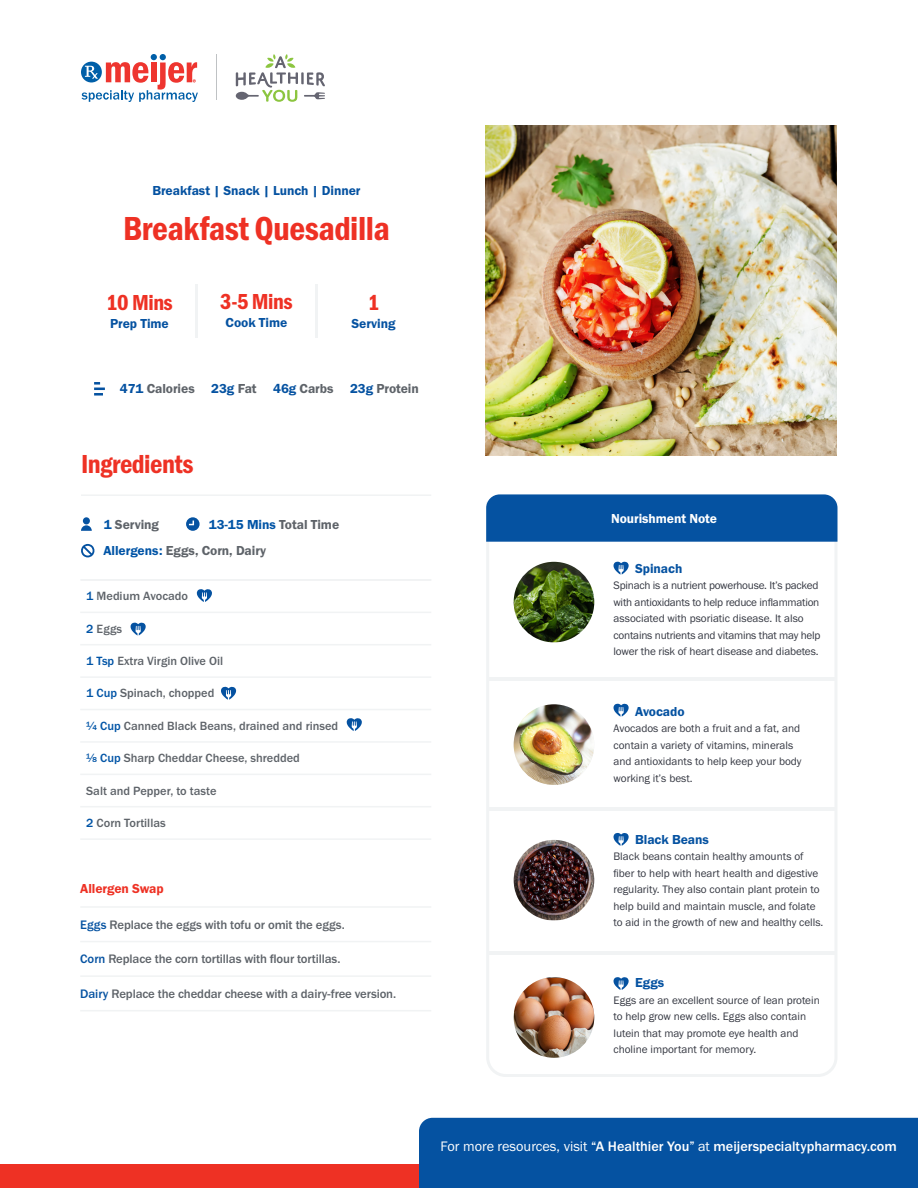
<style>
.page{position:relative;width:918px;height:1188px;background:#fff}
.page>*{position:absolute;margin:0;border:0;box-sizing:border-box;transform-origin:0 0}
.t1{font:34.5px "Franklin Gothic URW Con Dem";letter-spacing:-.015em;color:#ee3124}
.t2{font:27px "Franklin Gothic URW Con Dem";letter-spacing:-.02em;color:#ee3124}
.t3{font:22.5px "Franklin Gothic URW Con Dem";letter-spacing:-.02em;color:#ee3124}
.t4{font:500 14.25px "Franklin Gothic URW";color:#fff}
.t5{font:13.5px/26.7px "Franklin Gothic URW Dem";letter-spacing:-.005em;color:#5e6369}
.t6{font:13.5px "Franklin Gothic URW Dem";letter-spacing:-.005em;color:#0552a1}
.t7{font:13.5px "Franklin Gothic URW Dem";letter-spacing:-.005em;color:#fff}
.t8{font:13.5px "Franklin Gothic URW Dem";letter-spacing:-.005em;color:#ee3124}
.t9{font:500 12.75px "Franklin Gothic URW";letter-spacing:-.01em;color:#5e6369}
.t10{font:500 12.3px "Franklin Gothic URW";color:#5e6369}
.t11{font:11.25px/16.5px "Franklin Gothic URW Boo";color:#343741}
.t12{font:11.25px/16.5px "Franklin Gothic URW Boo";letter-spacing:-.02em;color:#343741}
.s1{color:#0552a1}
.s2{color:#0054a6}
.s3{font-family:"Franklin Gothic";color:#0054a6}
.s4{font-family:"Franklin Gothic URW Boo";font-weight:400}
</style>
<div class="page">
<div style="left:0;top:1164px;width:918px;height:24px;background:#ee3124"></div>
<div style="left:419px;top:1118px;width:499px;height:70px;background:#0552a1"></div>
<hr style="left:217px;top:54px;width:1px;height:46px;background:#bfc2c4">
<svg style="left:82px;top:54px;width:116px;height:48px"></svg>
<svg style="left:236px;top:54px;width:89px;height:48px"></svg>
<hr style="left:80px;top:579px;width:351px;height:2px;background:#f1f3f4">
<hr style="left:80px;top:612px;width:351px;height:1px;background:#f1f3f4">
<hr style="left:80px;top:644px;width:351px;height:1px;background:#f1f3f4">
<hr style="left:80px;top:676px;width:351px;height:2px;background:#f1f3f4">
<hr style="left:80px;top:709px;width:351px;height:1px;background:#f1f3f4">
<hr style="left:80px;top:741px;width:351px;height:2px;background:#f1f3f4">
<hr style="left:80px;top:774px;width:351px;height:1px;background:#f1f3f4">
<hr style="left:80px;top:806px;width:351px;height:1px;background:#f1f3f4">
<hr style="left:80px;top:838px;width:351px;height:2px;background:#f1f3f4">
<svg style="left:486px;top:504px;width:352px;height:573px"></svg>
<div style="left:486px;top:494px;width:351px;height:48px;background:#0552a1"></div>
<svg style="left:613px;top:704px;width:16px;height:13px"></svg>
<svg style="left:613px;top:977px;width:16px;height:13px"></svg>
<svg style="left:613px;top:833px;width:16px;height:13px"></svg>
<img style="left:486px;top:126px;width:351px;height:329px">
<hr style="left:80px;top:906px;width:351px;height:2px;background:#f1f3f4">
<hr style="left:80px;top:941px;width:351px;height:1px;background:#f1f3f4">
<hr style="left:80px;top:975px;width:351px;height:2px;background:#f1f3f4">
<hr style="left:80px;top:1010px;width:351px;height:1px;background:#f1f3f4">
<img style="left:514px;top:562px;width:80px;height:80px;border-radius:40px">
<img style="left:514px;top:704px;width:80px;height:81px;border-radius:40px">
<img style="left:514px;top:977px;width:80px;height:81px;border-radius:40px">
<img style="left:514px;top:840px;width:80px;height:81px;border-radius:40px">
<hr style="left:488px;top:678px;width:347px;height:3px;background:#f1f3f4">
<hr style="left:488px;top:951px;width:347px;height:4px;background:#f1f3f4">
<hr style="left:488px;top:807px;width:347px;height:4px;background:#f1f3f4">
<svg style="left:197px;top:589px;width:15px;height:13px"></svg>
<svg style="left:131px;top:622px;width:15px;height:14px"></svg>
<svg style="left:221px;top:687px;width:15px;height:13px"></svg>
<svg style="left:347px;top:718px;width:15px;height:13px"></svg>
<hr style="left:196px;top:284px;width:2px;height:54px;background:#f1f3f4">
<hr style="left:315px;top:284px;width:2px;height:54px;background:#f1f3f4">
<svg style="left:94px;top:382px;width:11px;height:14px"></svg>
<hr style="left:81px;top:494px;width:350px;height:2px;background:#f1f3f4">
<svg style="left:81px;top:517px;width:11px;height:14px"></svg>
<svg style="left:186px;top:517px;width:14px;height:14px"></svg>
<svg style="left:81px;top:544px;width:14px;height:13px"></svg>
<svg style="left:613px;top:561px;width:16px;height:14px"></svg>
<p class="t6" style="left:152px;top:182px;width:210px">Breakfast | Snack | Lunch | Dinner</p>
<h1 class="t1" style="left:123px;top:205px;width:268px">Breakfast Quesadilla</h1>
<h3 class="t3" style="left:106px;top:287px;width:68px">10 Mins</h3>
<p class="t6" style="left:110px;top:315px;width:60px">Prep Time</p>
<h3 class="t3" style="left:220px;top:286px;width:74px">3-5 Mins</h3>
<p class="t6" style="left:226px;top:314px;width:63px">Cook Time</p>
<h3 class="t3" style="left:368px;top:287px;width:13px">1</h3>
<p class="t6" style="left:351px;top:315px;width:46px">Serving</p>
<p class="t5" style="left:120px;top:375px;width:300px"><span class="s1">471</span> Calories <span class="s1">23g</span> Fat <span class="s1">46g</span> Carbs <span class="s1">23g</span> Protein</p>
<h2 class="t2" style="left:81px;top:446px;width:114px">Ingredients</h2>
<p class="t5" style="left:104px;top:510px;width:57px"><span class="s2">1</span> Serving</p>
<p class="t5" style="left:103px;top:510px;width:237px;text-indent:105px"><span class="s2">13-15 Mins</span> Total Time<br><span class="s2">Allergens:</span> Eggs, Corn, Dairy</p>
<p class="t10" style="left:86px;top:589px;width:103px"><span class="s2">1</span> Medium Avocado</p>
<p class="t10" style="left:86px;top:621px;width:37px"><span class="s2">2</span> Eggs</p>
<p class="t10" style="left:86px;top:653px;width:138px"><span class="s2">1 Tsp</span> Extra Virgin Olive Oil</p>
<p class="t10" style="left:86px;top:686px;width:130px"><span class="s2">1 Cup</span> Spinach, chopped</p>
<p class="t10" style="left:86px;top:718px;width:253px"><span class="s2">¼ Cup</span> Canned Black Beans, drained and rinsed</p>
<p class="t10" style="left:86px;top:751px;width:215px"><span class="s3">⅛</span> <span class="s2">Cup</span> Sharp Cheddar Cheese, shredded</p>
<p class="t10" style="left:86px;top:783px;width:132px">Salt and Pepper, to taste</p>
<p class="t10" style="left:86px;top:815px;width:81px"><span class="s2">2</span> Corn Tortillas</p>
<p class="t8" style="left:80px;top:880px;width:85px">Allergen Swap</p>
<p class="t9" style="left:80px;top:916px;width:266px"><span class="s1">Eggs</span> Replace the eggs with tofu or omit the eggs.</p>
<p class="t9" style="left:80px;top:951px;width:262px"><span class="s1">Corn</span> Replace the corn tortillas with flour tortillas.</p>
<p class="t9" style="left:80px;top:986px;width:317px"><span class="s1">Dairy</span> Replace the cheddar cheese with a dairy-free version.</p>
<p class="t7" style="left:611px;top:510px;width:107px">Nourishment Note</p>
<p class="t6" style="left:635px;top:560px;width:49px">Spinach</p>
<p class="t12" style="left:614px;top:577px;width:208px">Spinach is a nutrient powerhouse. It’s packed with antioxidants to help reduce inflammation associated with psoriatic disease. It also contains nutrients and vitamins that may help lower the risk of heart disease and diabetes.</p>
<p class="t6" style="left:635px;top:703px;width:51px">Avocado</p>
<p class="t11" style="left:614px;top:720px;width:190px">Avocados are both a fruit and a fat, and contain a variety of vitamins, minerals and antioxidants to help keep your body working it’s best.</p>
<p class="t6" style="left:635px;top:831px;width:75px">Black Beans</p>
<p class="t11" style="left:614px;top:848px;width:211px">Black beans contain healthy amounts of fiber to help with heart health and digestive regularity. They also contain plant protein to help build and maintain muscle, and folate to aid in the growth of new and healthy cells.</p>
<p class="t6" style="left:635px;top:975px;width:31px">Eggs</p>
<p class="t11" style="left:614px;top:992px;width:208px">Eggs are an excellent source of lean protein to help grow new cells. Eggs also contain lutein that may promote eye health and choline important for memory.</p>
<p class="t4" style="left:441px;top:1137px;width:458px"><span class="s4">For more resources, visit</span> “A Healthier You” <span class="s4">at</span> meijerspecialtypharmacy.com</p>
</div>
